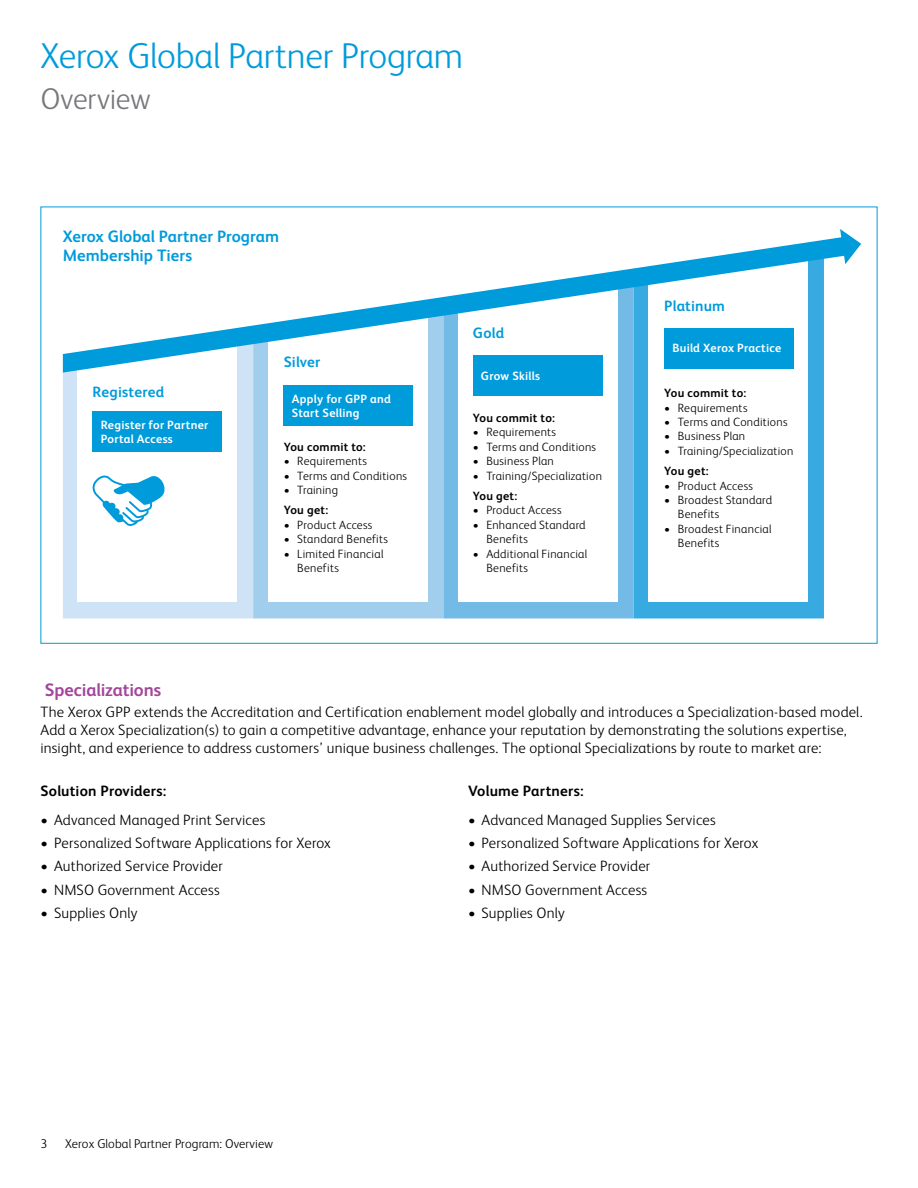
<style>
.page{position:relative;width:918px;height:1188px;background:#fff}
.page>*{position:absolute;margin:0;border:0;box-sizing:border-box;transform-origin:0 0}
.t1{font:300 36px "Xerox Sans";letter-spacing:-.005em;color:#009bdb}
.t2{font:300 30px "Xerox Sans";letter-spacing:-.005em;color:#77787b}
.t3{font:700 18px "Xerox Sans";letter-spacing:-.005em;color:#a2469a}
.t4{font:700 16.5px/19.5px "Xerox Sans";color:#009bdb}
.t5{font:300 15px/18px "Xerox Sans";letter-spacing:.015em;color:#000}
.t6{font:700 15px "Xerox Sans";letter-spacing:.015em;color:#000}
.t7{font:700 15px "Xerox Sans";letter-spacing:.01em;color:#009bdb}
.t8{font:300 12.75px "Xerox Sans";letter-spacing:.01em;color:#000}
.t9{font:300 12px/14.4px "Xerox Sans";letter-spacing:.025em;color:#000}
.t10{font:700 12px/14.4px "Xerox Sans";letter-spacing:.025em;color:#fff}
.t11{font:700 12px "Xerox Sans";letter-spacing:.02em;color:#000}
</style>
<div class="page">
<div style="left:63px;top:373px;width:190px;height:245px;background:#cfe3f6"></div>
<div style="left:253px;top:373px;width:190px;height:245px;background:#a2ceee"></div>
<div style="left:269px;top:308px;width:159px;height:294px;background:#fff"></div>
<div style="left:78px;top:335px;width:159px;height:267px;background:#fff"></div>
<div style="left:284px;top:386px;width:129px;height:40px;background:#009bdb"></div>
<div style="left:443px;top:373px;width:191px;height:245px;background:#73bae7"></div>
<div style="left:459px;top:278px;width:159px;height:324px;background:#fff"></div>
<div style="left:473px;top:355px;width:129px;height:41px;background:#009bdb"></div>
<div style="left:634px;top:373px;width:190px;height:245px;background:#37aae1"></div>
<div style="left:649px;top:248px;width:159px;height:354px;background:#fff"></div>
<div style="left:93px;top:411px;width:129px;height:41px;background:#009bdb"></div>
<svg style="left:92px;top:475px;width:73px;height:51px"></svg>
<svg style="left:63px;top:229px;width:798px;height:144px"></svg>
<h1 class="t1" style="left:40px;top:32px;width:424px">Xerox Global Partner Program</h1>
<h2 class="t2" style="left:40px;top:79px;width:112px">Overview</h2>
<p class="t4" style="left:63px;top:225px;width:218px">Xerox Global Partner Program<br>Membership Tiers</p>
<p class="t7" style="left:93px;top:382px;width:73px">Registered</p>
<p class="t10" style="left:101px;top:417px;width:109px">Register for Partner<br>Portal Access</p>
<p class="t7" style="left:284px;top:351px;width:38px">Silver</p>
<p class="t10" style="left:292px;top:391px;width:101px">Apply for GPP and<br>Start Selling</p>
<p class="t11" style="left:284px;top:439px;width:84px">You commit to:</p>
<p class="t9" style="left:284px;top:453px;width:85px">• Requirements</p>
<p class="t9" style="left:284px;top:468px;width:125px">• Terms and Conditions</p>
<p class="t9" style="left:284px;top:482px;width:56px">• Training</p>
<p class="t11" style="left:284px;top:502px;width:46px">You get:</p>
<p class="t9" style="left:284px;top:517px;width:90px">• Product Access</p>
<p class="t9" style="left:284px;top:531px;width:106px">• Standard Benefits</p>
<p class="t9" style="left:297px;top:546px;width:88px;text-indent:-14px">• Limited Financial<br>Benefits</p>
<p class="t7" style="left:473px;top:323px;width:33px">Gold</p>
<p class="t10" style="left:481px;top:368px;width:61px">Grow Skills</p>
<p class="t11" style="left:473px;top:410px;width:84px">You commit to:</p>
<p class="t9" style="left:473px;top:425px;width:85px">• Requirements</p>
<p class="t9" style="left:473px;top:439px;width:125px">• Terms and Conditions</p>
<p class="t9" style="left:473px;top:453px;width:82px">• Business Plan</p>
<p class="t9" style="left:473px;top:468px;width:131px">• Training/Specialization</p>
<p class="t11" style="left:473px;top:488px;width:46px">You get:</p>
<p class="t9" style="left:473px;top:503px;width:90px">• Product Access</p>
<p class="t9" style="left:486px;top:517px;width:101px;text-indent:-14px">• Enhanced Standard<br>Benefits</p>
<p class="t9" style="left:486px;top:546px;width:102px;text-indent:-14px">• Additional Financial<br>Benefits</p>
<p class="t7" style="left:664px;top:296px;width:62px">Platinum</p>
<p class="t10" style="left:672px;top:341px;width:110px">Build Xerox Practice</p>
<p class="t11" style="left:664px;top:385px;width:84px">You commit to:</p>
<p class="t9" style="left:664px;top:400px;width:85px">• Requirements</p>
<p class="t9" style="left:664px;top:414px;width:125px">• Terms and Conditions</p>
<p class="t9" style="left:664px;top:429px;width:82px">• Business Plan</p>
<p class="t9" style="left:664px;top:443px;width:131px">• Training/Specialization</p>
<p class="t11" style="left:664px;top:463px;width:46px">You get:</p>
<p class="t9" style="left:664px;top:478px;width:90px">• Product Access</p>
<p class="t9" style="left:678px;top:492px;width:96px;text-indent:-14px">• Broadest Standard<br>Benefits</p>
<p class="t9" style="left:678px;top:521px;width:95px;text-indent:-14px">• Broadest Financial<br>Benefits</p>
<p class="t3" style="left:45px;top:678px;width:118px">Specializations</p>
<p class="t5" style="left:40px;top:702px;width:824px">The Xerox GPP extends the Accreditation and Certification enablement model globally and introduces a Specialization-based model.<br>Add a Xerox Specialization(s) to gain a competitive advantage, enhance your reputation by demonstrating the solutions expertise, insight, and experience to address customers’ unique business challenges. The optional Specializations by route to market are:</p>
<p class="t6" style="left:40px;top:781px;width:127px">Solution Providers:</p>
<p class="t5" style="left:40px;top:810px;width:226px">• Advanced Managed Print Services</p>
<p class="t5" style="left:40px;top:833px;width:292px">• Personalized Software Applications for Xerox</p>
<p class="t5" style="left:40px;top:857px;width:184px">• Authorized Service Provider</p>
<p class="t5" style="left:40px;top:880px;width:181px">• NMSO Government Access</p>
<p class="t5" style="left:40px;top:903px;width:98px">• Supplies Only</p>
<p class="t6" style="left:468px;top:781px;width:117px">Volume Partners:</p>
<p class="t5" style="left:468px;top:810px;width:249px">• Advanced Managed Supplies Services</p>
<p class="t5" style="left:468px;top:833px;width:292px">• Personalized Software Applications for Xerox</p>
<p class="t5" style="left:468px;top:857px;width:184px">• Authorized Service Provider</p>
<p class="t5" style="left:468px;top:880px;width:181px">• NMSO Government Access</p>
<p class="t5" style="left:468px;top:903px;width:98px">• Supplies Only</p>
<p class="t8" style="left:40px;top:1135px;width:8px">3</p>
<p class="t8" style="left:65px;top:1135px;width:209px">Xerox Global Partner Program: Overview</p>
</div>
